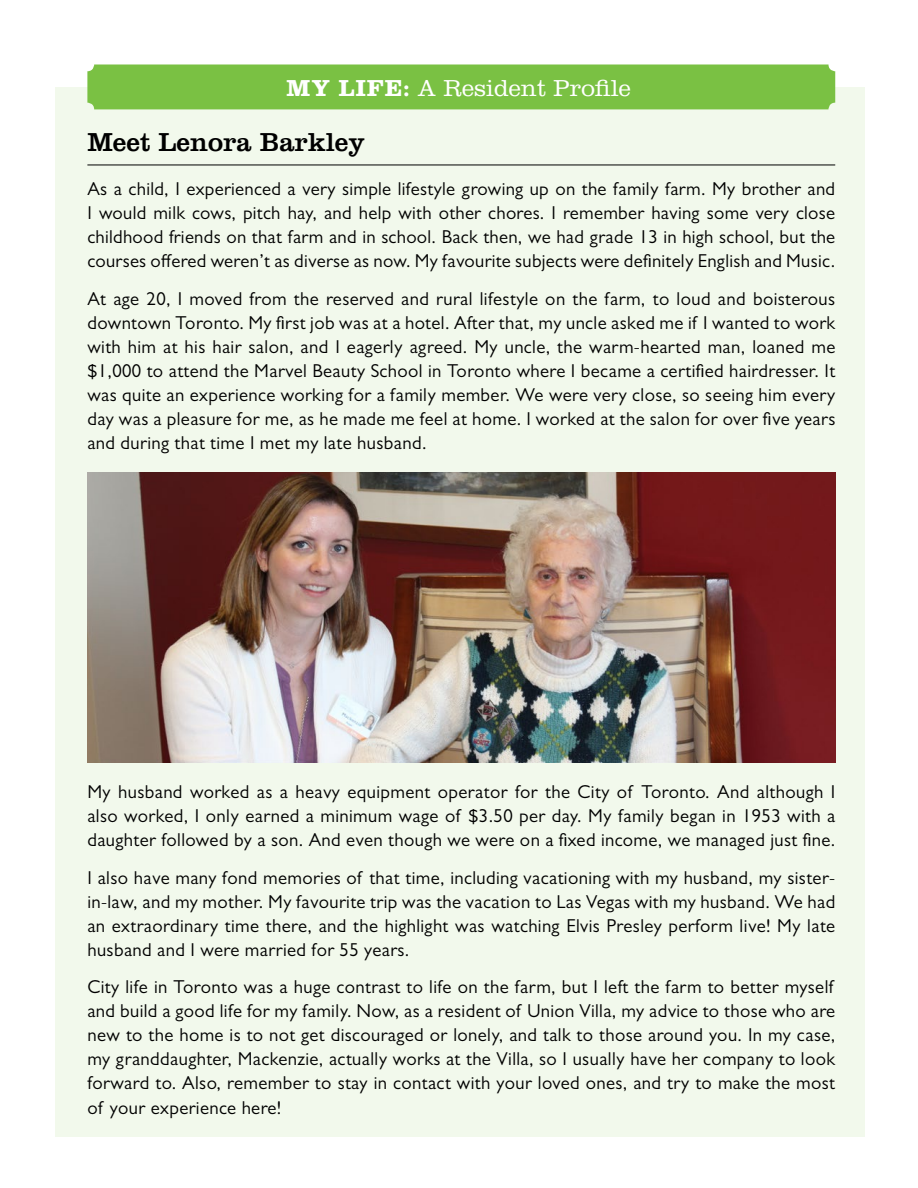
<style>
.page{position:relative;width:918px;height:1188px;background:#fff}
.page>*{position:absolute;margin:0;border:0;box-sizing:border-box;transform-origin:0 0}
.t1{font:27px "Clarendon LT Std";color:#000}
.t2{font:300 24px "Clarendon LT Std";color:#fff}
.t3{font:18.75px/24px "Gill Sans MT Pro";letter-spacing:.02em;color:#000;text-align:justify}
.s1{font-weight:700}
</style>
<div class="page">
<div style="left:56px;top:88px;width:809px;height:1049px;background:#f2f9ec"></div>
<hr style="left:87px;top:165px;width:748px;height:1px;background:#000">
<img style="left:87px;top:472px;width:748px;height:291px">
<div style="left:87px;top:64px;width:748px;height:45px;background:#7ac143;border-radius:7px"></div>
<p class="t2" style="left:287px;top:74px;width:346px"><span class="s1">MY LIFE:</span> A Resident Profile</p>
<h1 class="t1" style="left:87px;top:126px;width:279px">Meet Lenora Barkley</h1>
<p class="t3" style="left:87px;top:177px;width:749px">As a child, I experienced a very simple lifestyle growing up on the family farm. My brother and I would milk cows, pitch hay, and help with other chores. I remember having some very close childhood friends on that farm and in school. Back then, we had grade 13 in high school, but the courses offered weren’t as diverse as now. My favourite subjects were definitely English and Music.</p>
<p class="t3" style="left:87px;top:286px;width:749px">At age 20, I moved from the reserved and rural lifestyle on the farm, to loud and boisterous downtown Toronto. My first job was at a hotel. After that, my uncle asked me if I wanted to work with him at his hair salon, and I eagerly agreed. My uncle, the warm-hearted man, loaned me $1,000 to attend the Marvel Beauty School in Toronto where I became a certified hairdresser. It was quite an experience working for a family member. We were very close, so seeing him every day was a pleasure for me, as he made me feel at home. I worked at the salon for over five years and during that time I met my late husband.</p>
<p class="t3" style="left:87px;top:780px;width:749px">My husband worked as a heavy equipment operator for the City of Toronto. And although I also worked, I only earned a minimum wage of $3.50 per day. My family began in 1953 with a daughter followed by a son. And even though we were on a fixed income, we managed just fine.</p>
<p class="t3" style="left:87px;top:865px;width:749px">I also have many fond memories of that time, including vacationing with my husband, my sister&shy;in-law, and my mother. My favourite trip was the vacation to Las Vegas with my husband. We had an extraordinary time there, and the highlight was watching Elvis Presley perform live! My late husband and I were married for 55 years.</p>
<p class="t3" style="left:87px;top:975px;width:749px">City life in Toronto was a huge contrast to life on the farm, but I left the farm to better myself and build a good life for my family. Now, as a resident of Union Villa, my advice to those who are new to the home is to not get discouraged or lonely, and talk to those around you. In my case, my granddaughter, Mackenzie, actually works at the Villa, so I usually have her company to look forward to. Also, remember to stay in contact with your loved ones, and try to make the most of your experience here!</p>
</div>
